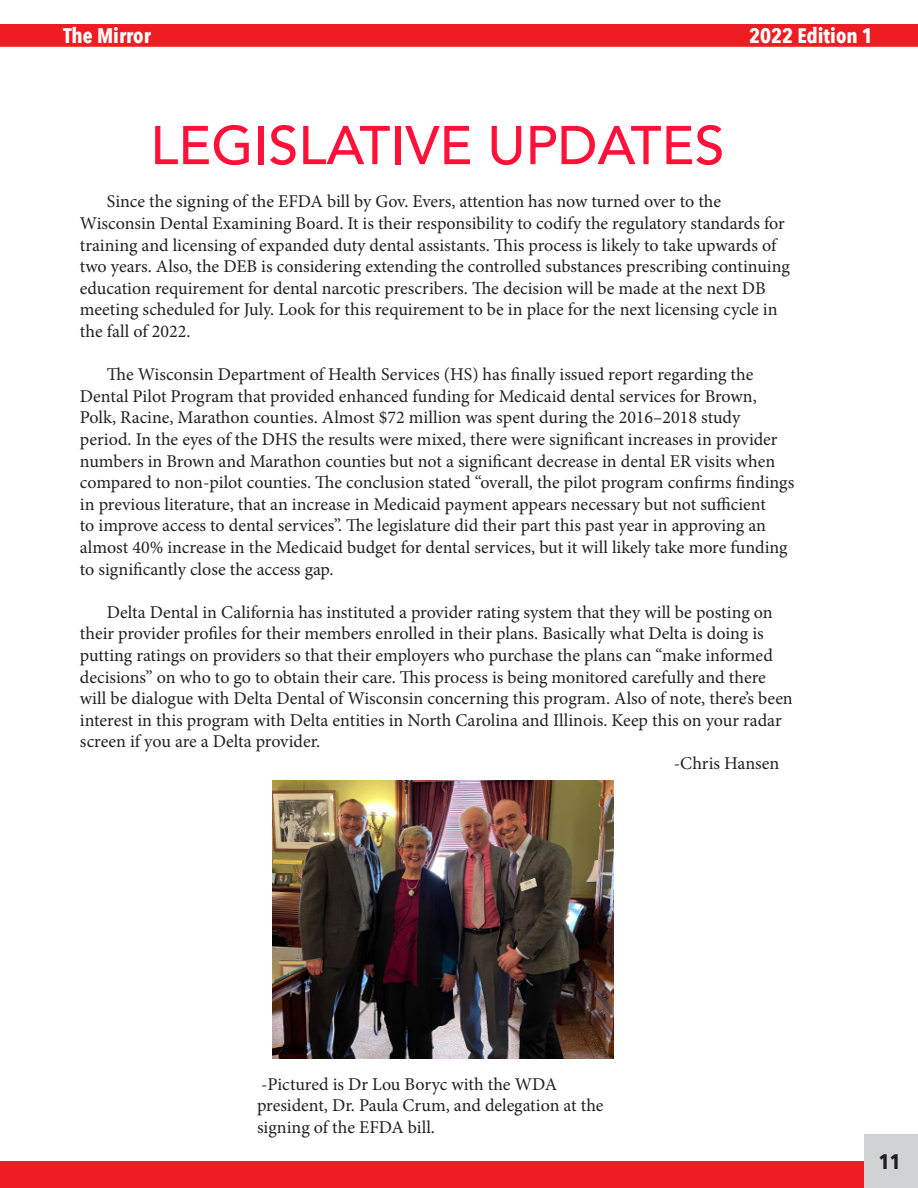
<style>
.page{position:relative;width:918px;height:1188px;background:#fff}
.page>*{position:absolute;margin:0;border:0;box-sizing:border-box;transform-origin:0 0}
.Heading{font:500 54px "Avenir";color:#ff1139}
.t1{font:700 21px "Avenir Next Condensed";color:#fff}
.t2{font:700 21px "Avenir Next Condensed";color:#231f20}
.Body_Text{font:18px/21.6px "Minion Pro";color:#231f20}
</style>
<div class="page">
<div style="left:864px;top:1134px;width:54px;height:54px;background:#d1d2d4"></div>
<div style="left:0;top:1161px;width:864px;height:27px;background:#ee1d23"></div>
<div style="left:0;top:24px;width:918px;height:23px;background:#ee1d23"></div>
<img style="left:272px;top:781px;width:341px;height:278px">
<p class="t1" style="left:63px;top:23px;width:89px">The Mirror</p>
<p class="t1" style="left:749px;top:23px;width:125px">2022 Edition 1</p>
<p class="Heading" style="left:150px;top:99px;width:576px">LEGISLATIVE UPDATES</p>
<p class="Body_Text" style="left:80px;top:191px;width:711px;text-indent:27px">Since the signing of the EFDA bill by Gov. Evers, attention has now turned over to the Wisconsin Dental Examining Board. It is their responsibility to codify the regulatory standards for training and licensing of expanded duty dental assistants. This process is likely to take upwards of two years. Also, the DEB is considering extending the controlled substances prescribing continuing education requirement for dental narcotic prescribers. The decision will be made at the next DB meeting scheduled for July. Look for this requirement to be in place for the next licensing cycle in the fall of 2022.</p>
<p class="Body_Text" style="left:80px;top:364px;width:716px;text-indent:27px">The Wisconsin Department of Health Services (HS) has finally issued report regarding the Dental Pilot Program that provided enhanced funding for Medicaid dental services for Brown, Polk, Racine, Marathon counties. Almost $72 million was spent during the 2016–2018 study period. In the eyes of the DHS the results were mixed, there were significant increases in provider numbers in Brown and Marathon counties but not a significant decrease in dental ER visits when compared to non-pilot counties. The conclusion stated “overall, the pilot program confirms findings in previous literature, that an increase in Medicaid payment appears necessary but not sufficient<br>to improve access to dental services”. The legislature did their part this past year in approving an almost 40% increase in the Medicaid budget for dental services, but it will likely take more funding to significantly close the access gap.</p>
<p class="Body_Text" style="left:80px;top:601px;width:714px;text-indent:27px">Delta Dental in California has instituted a provider rating system that they will be posting on their provider profiles for their members enrolled in their plans. Basically what Delta is doing is putting ratings on providers so that their employers who purchase the plans can “make informed decisions” on who to go to obtain their care. This process is being monitored carefully and there will be dialogue with Delta Dental of Wisconsin concerning this program. Also of note, there’s been interest in this program with Delta entities in North Carolina and Illinois. Keep this on your radar screen if you are a Delta provider.</p>
<p class="Body_Text" style="left:674px;top:752px;width:107px">-Chris Hansen</p>
<p class="Body_Text" style="left:257px;top:1073px;width:348px">-Pictured is Dr Lou Boryc with the WDA president, Dr. Paula Crum, and delegation at the signing of the EFDA bill.</p>
<p class="t2" style="left:879px;top:1148px;width:24px">11</p>
</div>
